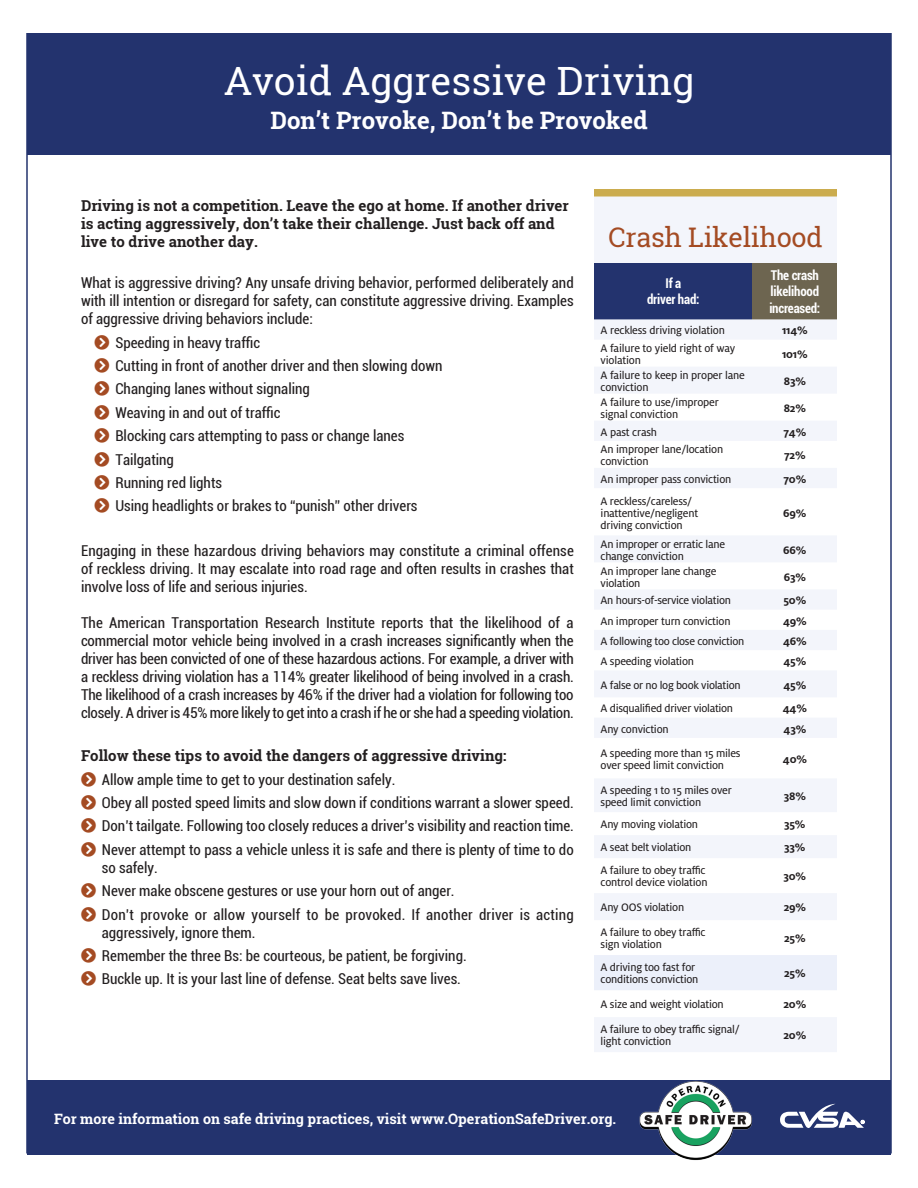
<style>
.page{position:relative;width:918px;height:1188px;background:#fff}
.page>*{position:absolute;margin:0;border:0;box-sizing:border-box;transform-origin:0 0}
.t1{font:39px "Roboto Slab";color:#fff}
.t2{font:27px "Roboto Slab";letter-spacing:-.01em;color:#a44b23}
.t3{font:700 24px "Roboto Slab";color:#fff}
.t4{font:condensed 15px/18px "Roboto";color:#231f20;text-align:justify}
.t5{font:700 15px/18px "Roboto Slab";color:#231f20}
.t6{font:700 14.25px "Roboto Slab";color:#fff}
.t7{font:700 condensed 13.5px/16.2px "Roboto";letter-spacing:-.015em;color:#fff;text-align:center;scale:.96 1}
.t8{font:12px/12px "Milo OT Text";letter-spacing:-.02em;color:#231f20}
.t9{font:700 12px "Milo OT";letter-spacing:-.015em;color:#231f20}
</style>
<div class="page">
<div style="left:27px;top:1080px;width:864px;height:74px;background:#23336e"></div>
<svg style="left:780px;top:1104px;width:84px;height:24px"></svg>
<img style="left:635px;top:1080px;width:125px;height:81px">
<div style="left:594px;top:196px;width:243px;height:852px;background:#f3f5fb"></div>
<div style="left:594px;top:189px;width:243px;height:7px;background:#cbac4e"></div>
<div style="left:594px;top:263px;width:159px;height:56px;background:#23336e"></div>
<div style="left:753px;top:263px;width:84px;height:56px;background:#6d6550"></div>
<svg style="left:594px;top:319px;width:243px;height:733px"></svg>
<svg style="left:594px;top:340px;width:243px;height:677px;fill:#fff"></svg>
<svg style="left:594px;top:955px;width:243px;height:35px"></svg>
<div style="left:27px;top:34px;width:864px;height:121px;background:#23336e"></div>
<p class="t1" style="left:224px;top:54px;width:472px">Avoid Aggressive Driving</p>
<p class="t3" style="left:271px;top:104px;width:379px">Don’t Provoke, Don’t be Provoked</p>
<p class="t5" style="left:81px;top:197px;width:489px">Driving is not a competition. Leave the ego at home. If another driver is acting aggressively, don’t take their challenge. Just back off and live to drive another day.</p>
<p class="t4" style="left:81px;top:273px;width:494px">What is aggressive driving? Any unsafe driving behavior, performed deliberately and with ill intention or disregard for safety, can constitute aggressive driving. Examples of aggressive driving behaviors include:</p>
<p class="t4" style="left:115px;top:333px;width:146px">Speeding in heavy traffic</p>
<p class="t4" style="left:115px;top:356px;width:329px">Cutting in front of another driver and then slowing down</p>
<p class="t4" style="left:115px;top:380px;width:196px">Changing lanes without signaling</p>
<p class="t4" style="left:115px;top:403px;width:167px">Weaving in and out of traffic</p>
<p class="t4" style="left:115px;top:426px;width:291px">Blocking cars attempting to pass or change lanes</p>
<p class="t4" style="left:115px;top:450px;width:60px">Tailgating</p>
<p class="t4" style="left:115px;top:473px;width:108px">Running red lights</p>
<p class="t4" style="left:115px;top:497px;width:304px">Using headlights or brakes to “punish” other drivers</p>
<p class="t4" style="left:81px;top:542px;width:494px">Engaging in these hazardous driving behaviors may constitute a criminal offense of reckless driving. It may escalate into road rage and often results in crashes that involve loss of life and serious injuries.</p>
<p class="t4" style="left:81px;top:614px;width:494px">The American Transportation Research Institute reports that the likelihood of a commercial motor vehicle being involved in a crash increases significantly when the driver has been convicted of one of these hazardous actions. For example, a driver with a reckless driving violation has a 114% greater likelihood of being involved in a crash.<br>The likelihood of a crash increases by 46% if the driver had a violation for following too closely. A driver is 45% more likely to get into a crash if he or she had a speeding violation.</p>
<p class="t5" style="left:81px;top:747px;width:427px">Follow these tips to avoid the dangers of aggressive driving:</p>
<p class="t4" style="left:102px;top:770px;width:295px">Allow ample time to get to your destination safely.</p>
<p class="t4" style="left:102px;top:793px;width:473px">Obey all posted speed limits and slow down if conditions warrant a slower speed.</p>
<p class="t4" style="left:102px;top:817px;width:474px">Don’t tailgate. Following too closely reduces a driver’s visibility and reaction time.</p>
<p class="t4" style="left:102px;top:840px;width:473px">Never attempt to pass a vehicle unless it is safe and there is plenty of time to do so safely.</p>
<p class="t4" style="left:102px;top:881px;width:354px">Never make obscene gestures or use your horn out of anger.</p>
<p class="t4" style="left:102px;top:905px;width:473px">Don’t provoke or allow yourself to be provoked. If another driver is acting aggressively, ignore them.</p>
<p class="t4" style="left:102px;top:946px;width:366px">Remember the three Bs: be courteous, be patient, be forgiving.</p>
<p class="t4" style="left:102px;top:970px;width:361px">Buckle up. It is your last line of defense. Seat belts save lives.</p>
<p class="t2" style="left:608px;top:219px;width:216px">Crash Likelihood</p>
<p class="t7" style="left:647px;top:275px;width:56px">If a<br>driver had:</p>
<p class="t7" style="left:769px;top:267px;width:55px;text-align:justify">The crash likelihood increased:</p>
<p class="t8" style="left:601px;top:325px;width:126px">A reckless driving violation</p>
<p class="t9" style="left:782px;top:324px;width:27px">114%</p>
<p class="t8" style="left:601px;top:342px;width:136px">A failure to yield right of way violation</p>
<p class="t9" style="left:782px;top:347px;width:27px">101%</p>
<p class="t8" style="left:601px;top:369px;width:146px">A failure to keep in proper lane conviction</p>
<p class="t9" style="left:784px;top:374px;width:24px">83%</p>
<p class="t8" style="left:601px;top:396px;width:120px">A failure to use/improper signal conviction</p>
<p class="t9" style="left:784px;top:401px;width:24px">82%</p>
<p class="t8" style="left:601px;top:426px;width:58px">A past crash</p>
<p class="t9" style="left:783px;top:425px;width:24px">74%</p>
<p class="t8" style="left:601px;top:444px;width:124px">An improper lane/location conviction</p>
<p class="t9" style="left:784px;top:449px;width:23px">72%</p>
<p class="t8" style="left:601px;top:473px;width:132px">An improper pass conviction</p>
<p class="t9" style="left:784px;top:472px;width:24px">70%</p>
<p class="t8" style="left:601px;top:495px;width:99px">A reckless/careless/ inattentive/negligent driving conviction</p>
<p class="t9" style="left:783px;top:506px;width:25px">69%</p>
<p class="t8" style="left:601px;top:538px;width:126px">An improper or erratic lane change conviction</p>
<p class="t9" style="left:783px;top:543px;width:25px">66%</p>
<p class="t8" style="left:601px;top:565px;width:117px">An improper lane change violation</p>
<p class="t9" style="left:784px;top:570px;width:24px">63%</p>
<p class="t8" style="left:601px;top:595px;width:132px">An hours-of-service violation</p>
<p class="t9" style="left:784px;top:594px;width:24px">50%</p>
<p class="t8" style="left:601px;top:615px;width:132px">An improper turn conviction</p>
<p class="t9" style="left:783px;top:614px;width:25px">49%</p>
<p class="t8" style="left:601px;top:635px;width:145px">A following too close conviction</p>
<p class="t9" style="left:783px;top:634px;width:25px">46%</p>
<p class="t8" style="left:601px;top:655px;width:95px">A speeding violation</p>
<p class="t9" style="left:783px;top:655px;width:24px">45%</p>
<p class="t8" style="left:601px;top:679px;width:142px">A false or no log book violation</p>
<p class="t9" style="left:783px;top:678px;width:24px">45%</p>
<p class="t8" style="left:601px;top:703px;width:134px">A disqualified driver violation</p>
<p class="t9" style="left:783px;top:702px;width:26px">44%</p>
<p class="t8" style="left:601px;top:723px;width:70px">Any conviction</p>
<p class="t9" style="left:784px;top:722px;width:24px">43%</p>
<p class="t8" style="left:601px;top:747px;width:142px">A speeding more than 15 miles over speed limit conviction</p>
<p class="t9" style="left:783px;top:752px;width:26px">40%</p>
<p class="t8" style="left:601px;top:784px;width:133px">A speeding 1 to 15 miles over speed limit conviction</p>
<p class="t9" style="left:784px;top:790px;width:24px">38%</p>
<p class="t8" style="left:601px;top:819px;width:99px">Any moving violation</p>
<p class="t9" style="left:784px;top:818px;width:23px">35%</p>
<p class="t8" style="left:601px;top:842px;width:92px">A seat belt violation</p>
<p class="t9" style="left:784px;top:841px;width:23px">33%</p>
<p class="t8" style="left:601px;top:865px;width:108px">A failure to obey traffic control device violation</p>
<p class="t9" style="left:784px;top:870px;width:24px">30%</p>
<p class="t8" style="left:601px;top:902px;width:85px">Any OOS violation</p>
<p class="t9" style="left:784px;top:901px;width:24px">29%</p>
<p class="t8" style="left:601px;top:927px;width:107px">A failure to obey traffic sign violation</p>
<p class="t9" style="left:784px;top:932px;width:23px">25%</p>
<p class="t8" style="left:601px;top:962px;width:99px">A driving too fast for conditions conviction</p>
<p class="t9" style="left:784px;top:967px;width:23px">25%</p>
<p class="t8" style="left:601px;top:999px;width:125px">A size and weight violation</p>
<p class="t9" style="left:784px;top:998px;width:24px">20%</p>
<p class="t8" style="left:601px;top:1024px;width:141px">A failure to obey traffic signal/ light conviction</p>
<p class="t9" style="left:784px;top:1029px;width:24px">20%</p>
<p class="t6" style="left:54px;top:1109px;width:564px">For more information on safe driving practices, visit www.OperationSafeDriver.org.</p>
</div>
